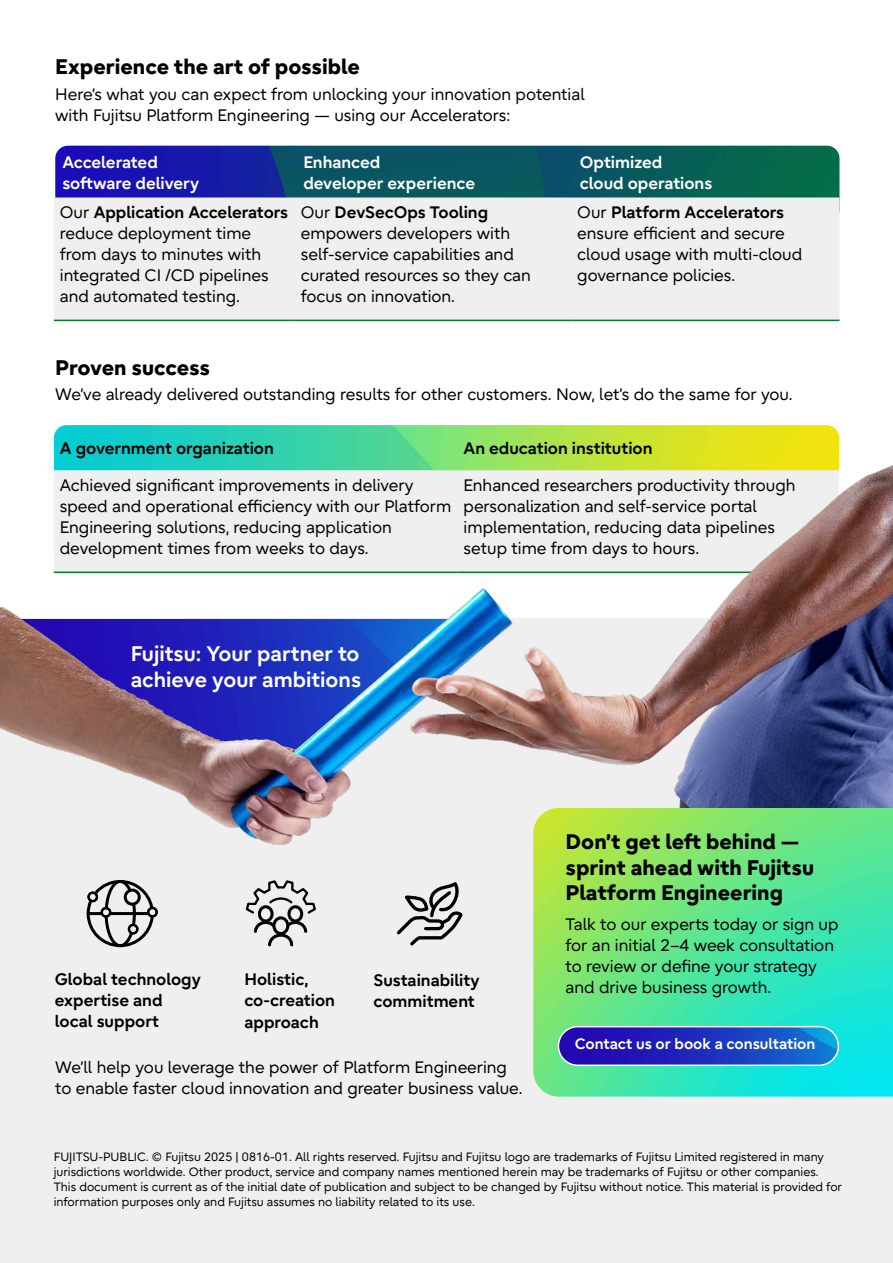
<style>
.page{position:relative;width:893px;height:1263px;background:#fff}
.page>*{position:absolute;margin:0;border:0;box-sizing:border-box;transform-origin:0 0}
.t1{font:800 21px/25.5px "Fujitsu Infinity Pro";color:#000}
.t2{font:700 21px/25.5px "Fujitsu Infinity Pro";color:#fff}
.t3{font:16.5px/21px "Fujitsu Infinity Pro";color:#000}
.t4{font:700 16.5px/21px "Fujitsu Infinity Pro";color:#000}
.t5{font:700 16.5px/21px "Fujitsu Infinity Pro";color:#fff}
.t6{font:700 15px "Fujitsu Infinity Pro";color:#fff}
.t7{font:12px/15px "Fujitsu Infinity Pro";color:#000}
.s1{font-weight:700}
</style>
<div class="page">
<div style="left:0;top:1026px;width:893px;height:237px;background:#efefef"></div>
<img style="left:54px;top:425px;width:785px;height:23px">
<img style="left:0;top:448px;width:893px;height:578px">
<img style="left:533px;top:808px;width:360px;height:288px">
<img style="left:55px;top:146px;width:784px;height:51px">
<img style="left:558px;top:1027px;width:280px;height:38px;border-radius:19px">
<div style="left:558px;top:1026px;width:281px;height:40px;border:2px solid #fff;border-radius:19px"></div>
<div style="left:54px;top:197px;width:785px;height:123px;background:#efefef"></div>
<hr style="left:54px;top:320px;width:241px;height:1px;background:#008224">
<hr style="left:295px;top:320px;width:276px;height:1px;background:#008224">
<hr style="left:571px;top:320px;width:268px;height:1px;background:#008224">
<svg style="left:85px;top:878px;width:70px;height:71px"></svg>
<hr style="left:111px;top:912px;width:37px;height:3px;background:#000">
<div style="left:124px;top:889px;width:17px;height:17px;border:3px solid #000;border-radius:50%"></div>
<div style="left:87px;top:891px;width:11px;height:11px;border:2px solid #000;border-radius:50%"></div>
<div style="left:101px;top:907px;width:10px;height:11px;border:2px solid #000;border-radius:50%"></div>
<div style="left:128px;top:924px;width:10px;height:10px;border:2px solid #000;border-radius:50%"></div>
<div style="left:147px;top:907px;width:11px;height:10px;border:2px solid #000;border-radius:50%"></div>
<svg style="left:244px;top:879px;width:73px;height:69px"></svg>
<svg style="left:395px;top:879px;width:70px;height:69px"></svg>
<p class="t1" style="left:55px;top:54px;width:306px">Experience the art of possible</p>
<p class="t3" style="left:55px;top:83px;width:531px">Here’s what you can expect from unlocking your innovation potential with Fujitsu Platform Engineering — using our Accelerators:</p>
<p class="t5" style="left:62px;top:152px;width:138px">Accelerated software delivery</p>
<p class="t5" style="left:303px;top:152px;width:173px">Enhanced<br>developer experience</p>
<p class="t5" style="left:580px;top:152px;width:134px">Optimized<br>cloud operations</p>
<p class="t3" style="left:60px;top:202px;width:230px">Our <span class="s1">Application Accelerators </span>reduce deployment time from days to minutes with integrated CI /CD pipelines and automated testing.</p>
<p class="t3" style="left:301px;top:202px;width:232px">Our <span class="s1">DevSecOps Tooling </span>empowers developers with self-service capabilities and curated resources so they can focus on innovation.</p>
<p class="t3" style="left:577px;top:202px;width:226px">Our <span class="s1">Platform Accelerators </span>ensure efficient and secure cloud usage with multi-cloud governance policies.</p>
<p class="t1" style="left:55px;top:354px;width:156px">Proven success</p>
<p class="t3" style="left:55px;top:384px;width:739px">We’ve already delivered outstanding results for other customers. Now, let’s do the same for you.</p>
<p class="t4" style="left:60px;top:437px;width:215px">A government organization</p>
<p class="t4" style="left:464px;top:437px;width:190px">An education institution</p>
<p class="t3" style="left:60px;top:475px;width:393px">Achieved significant improvements in delivery speed and operational efficiency with our Platform Engineering solutions, reducing application development times from weeks to days.</p>
<p class="t3" style="left:464px;top:475px;width:334px">Enhanced researchers productivity through personalization and self-service portal implementation, reducing data pipelines setup time from days to hours.</p>
<p class="t2" style="left:131px;top:641px;width:232px">Fujitsu: Your partner to achieve your ambitions</p>
<p class="t4" style="left:55px;top:969px;width:147px">Global technology expertise and local support</p>
<p class="t4" style="left:244px;top:969px;width:92px">Holistic, co-creation approach</p>
<p class="t4" style="left:374px;top:969px;width:107px">Sustainability commitment</p>
<p class="t3" style="left:55px;top:1056px;width:469px">We’ll help you leverage the power of Platform Engineering to enable faster cloud innovation and greater business value.</p>
<p class="t1" style="left:566px;top:829px;width:250px">Don’t get left behind — sprint ahead with Fujitsu<br>Platform Engineering</p>
<p class="t3" style="left:566px;top:913px;width:275px">Talk to our experts today or sign up for an initial 2–4 week consultation to review or define your strategy and drive business growth.</p>
<p class="t6" style="left:575px;top:1034px;width:242px">Contact us or book a consultation</p>
<p class="t7" style="left:54px;top:1149px;width:790px">FUJITSU-PUBLIC. © Fujitsu 2025 | 0816-01. All rights reserved. Fujitsu and Fujitsu logo are trademarks of Fujitsu Limited registered in many jurisdictions worldwide. Other product, service and company names mentioned herein may be trademarks of Fujitsu or other companies.<br>This document is current as of the initial date of publication and subject to be changed by Fujitsu without notice. This material is provided for information purposes only and Fujitsu assumes no liability related to its use.</p>
</div>
